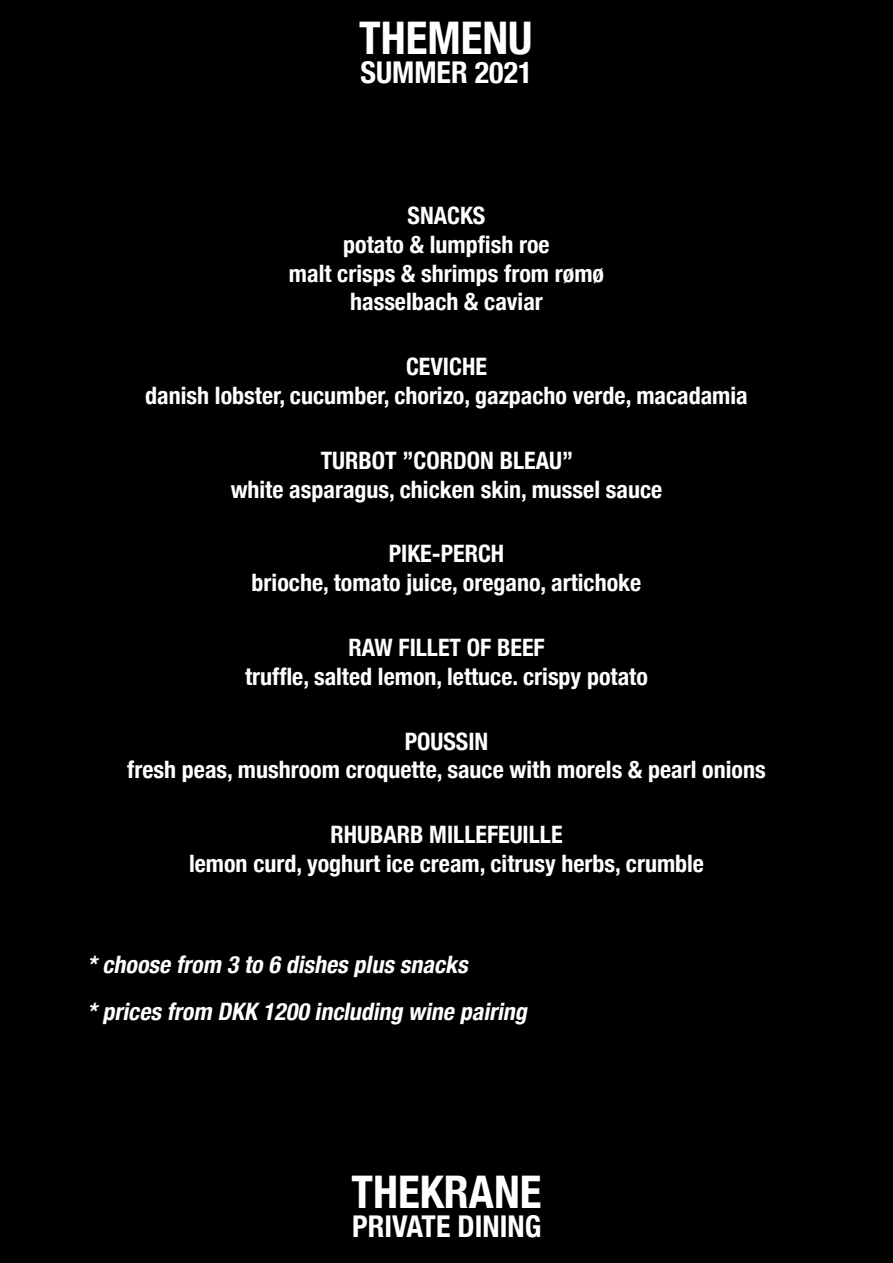
<style>
.page{position:relative;width:893px;height:1263px;background:#000}
.page>*{position:absolute;margin:0;border:0;box-sizing:border-box;transform-origin:0 0}
.t1{font:700 condensed 45px "Helvetica Neue";color:#fff}
.t2{font:700 condensed 30px "Helvetica Neue";color:#fff}
.t3{font:700 condensed 24px/28.8px "Helvetica Neue";color:#fff;text-align:center}
.t4{font:italic 700 condensed 24px/46.8px "Helvetica Neue";color:#fff}
</style>
<div class="page">
<h1 class="t1" style="left:359px;top:12px;width:175px">THEMENU</h1>
<p class="t2" style="left:360px;top:55px;width:174px">SUMMER 2021</p>
<p class="t3" style="left:289px;top:201px;width:317px">SNACKS<br>potato &amp; lumpfish roe<br>malt crisps &amp; shrimps from rømø hasselbach &amp; caviar</p>
<p class="t3" style="left:145px;top:353px;width:604px">CEVICHE<br>danish lobster, cucumber, chorizo, gazpacho verde, macadamia</p>
<p class="t3" style="left:231px;top:446px;width:433px">TURBOT ”CORDON BLEAU”<br>white asparagus, chicken skin, mussel sauce</p>
<p class="t3" style="left:252px;top:540px;width:391px">PIKE-PERCH<br>brioche, tomato juice, oregano, artichoke</p>
<p class="t3" style="left:245px;top:633px;width:404px">RAW FILLET OF BEEF<br>truffle, salted lemon, lettuce. crispy potato</p>
<p class="t3" style="left:127px;top:727px;width:640px">POUSSIN<br>fresh peas, mushroom croquette, sauce with morels &amp; pearl onions</p>
<p class="t3" style="left:189px;top:821px;width:517px">RHUBARB MILLEFEUILLE<br>lemon curd, yoghurt ice cream, citrusy herbs, crumble</p>
<p class="t4" style="left:87px;top:939px;width:447px">*choosefrom 3to6dishesplussnacks *pricesfrom DKK 1200including winepairing</p>
<h1 class="t1" style="left:351px;top:1166px;width:191px">THEKRANE</h1>
<p class="t2" style="left:352px;top:1209px;width:191px">PRIVATE DINING</p>
</div>
